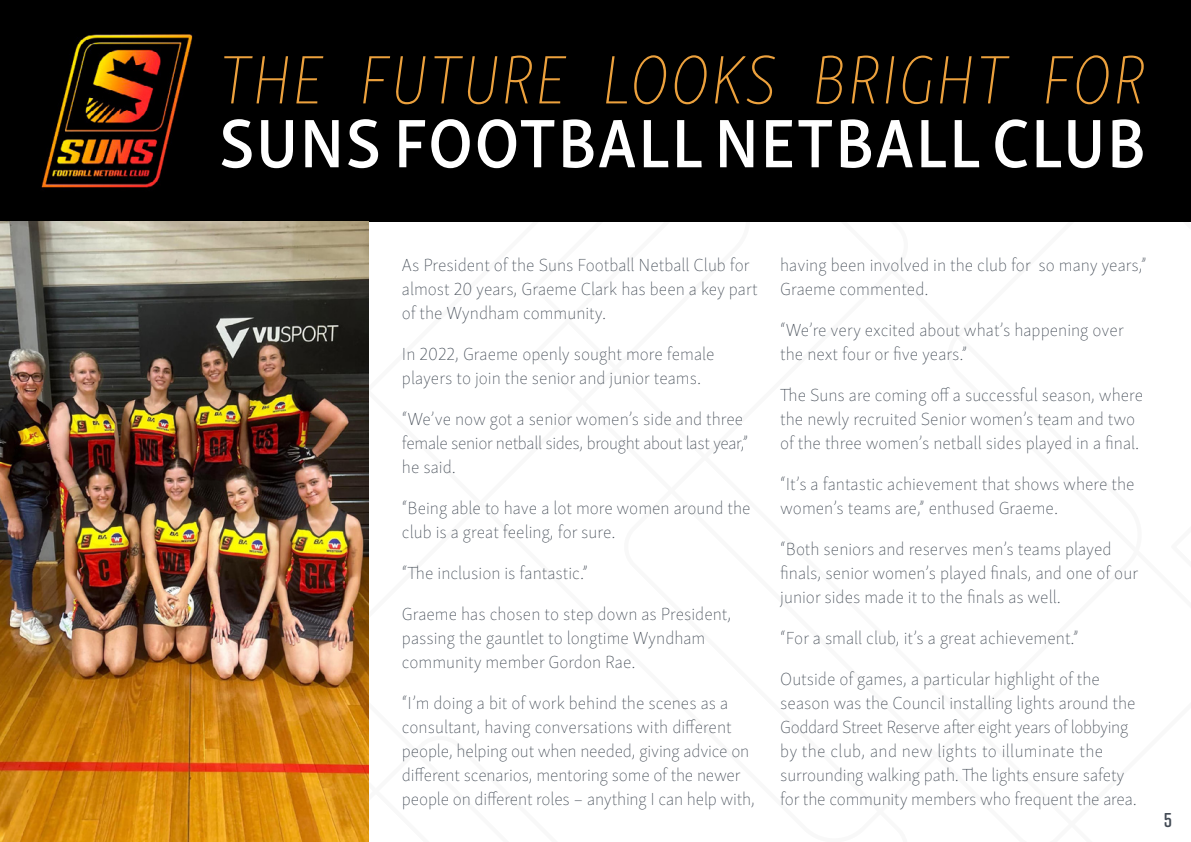
<style>
.page{position:relative;width:1191px;height:842px;background:#fff}
.page>*{position:absolute;margin:0;border:0;box-sizing:border-box;transform-origin:0 0}
.t1{font:italic 100 70.4px "Skolar Sans Latn Cn";letter-spacing:.02em;color:#eca13d}
.t2{font:600 70.4px "Skolar Sans Latn Cn";letter-spacing:.02em;color:#fff}
.t3{font:600 20px "Rift Soft";color:#434b55}
.t4{font:100 18px/24px "Skolar Sans Latn";color:#434b55}
.t5{font:100 18px/24px "Skolar Sans Latn";letter-spacing:-.02em;color:#434b55}
</style>
<div class="page">
<div style="left:0;top:0;width:1191px;height:222px;background:#000"></div>
<img style="left:41px;top:34px;width:152px;height:156px">
<img style="left:0;top:222px;width:369px;height:620px">
<h1 class="t1" style="left:219px;top:31px;width:928px">THE FUTURE LOOKS BRIGHT FOR</h1>
<h1 class="t2" style="left:219px;top:88px;width:928px">SUNS FOOTBALL NETBALL CLUB</h1>
<p class="t4" style="left:402px;top:252px;width:357px">As President of the Suns Football Netball Club for almost 20 years, Graeme Clark has been a key part of the Wyndham community.</p>
<p class="t4" style="left:402px;top:341px;width:314px">In 2022, Graeme openly sought more female players to join the senior and junior teams.</p>
<p class="t5" style="left:402px;top:406px;width:348px">“We’ve now got a senior women’s side and three female senior netball sides, brought about last year,” he said.</p>
<p class="t4" style="left:402px;top:495px;width:350px">“Being able to have a lot more women around the club is a great feeling, for sure.</p>
<p class="t4" style="left:402px;top:560px;width:187px">“The inclusion is fantastic.”</p>
<p class="t4" style="left:402px;top:601px;width:331px">Graeme has chosen to step down as President, passing the gauntlet to longtime Wyndham community member Gordon Rae.</p>
<p class="t4" style="left:402px;top:690px;width:354px">“I’m doing a bit of work behind the scenes as a consultant, having conversations with different people, helping out when needed, giving advice on different scenarios, mentoring some of the newer people on different roles – anything I can help with,</p>
<p class="t4" style="left:780px;top:252px;width:368px">having been involved in the club for so many years,”<br>Graeme commented.</p>
<p class="t4" style="left:780px;top:317px;width:345px">“We’re very excited about what’s happening over the next four or five years.”</p>
<p class="t4" style="left:780px;top:382px;width:364px">The Suns are coming off a successful season, where the newly recruited Senior women’s team and two of the three women’s netball sides played in a final.</p>
<p class="t4" style="left:780px;top:471px;width:356px">“It’s a fantastic achievement that shows where the women’s teams are,” enthused Graeme.</p>
<p class="t4" style="left:780px;top:536px;width:359px">“Both seniors and reserves men’s teams played finals, senior women’s played finals, and one of our junior sides made it to the finals as well.</p>
<p class="t4" style="left:780px;top:625px;width:300px">“For a small club, it’s a great achievement.”</p>
<p class="t4" style="left:780px;top:666px;width:358px">Outside of games, a particular highlight of the season was the Council installing lights around the Goddard Street Reserve after eight years of lobbying by the club, and new lights to illuminate the surrounding walking path. The lights ensure safety for the community members who frequent the area.</p>
<p class="t3" style="left:1163px;top:806px;width:10px">5</p>
</div>
